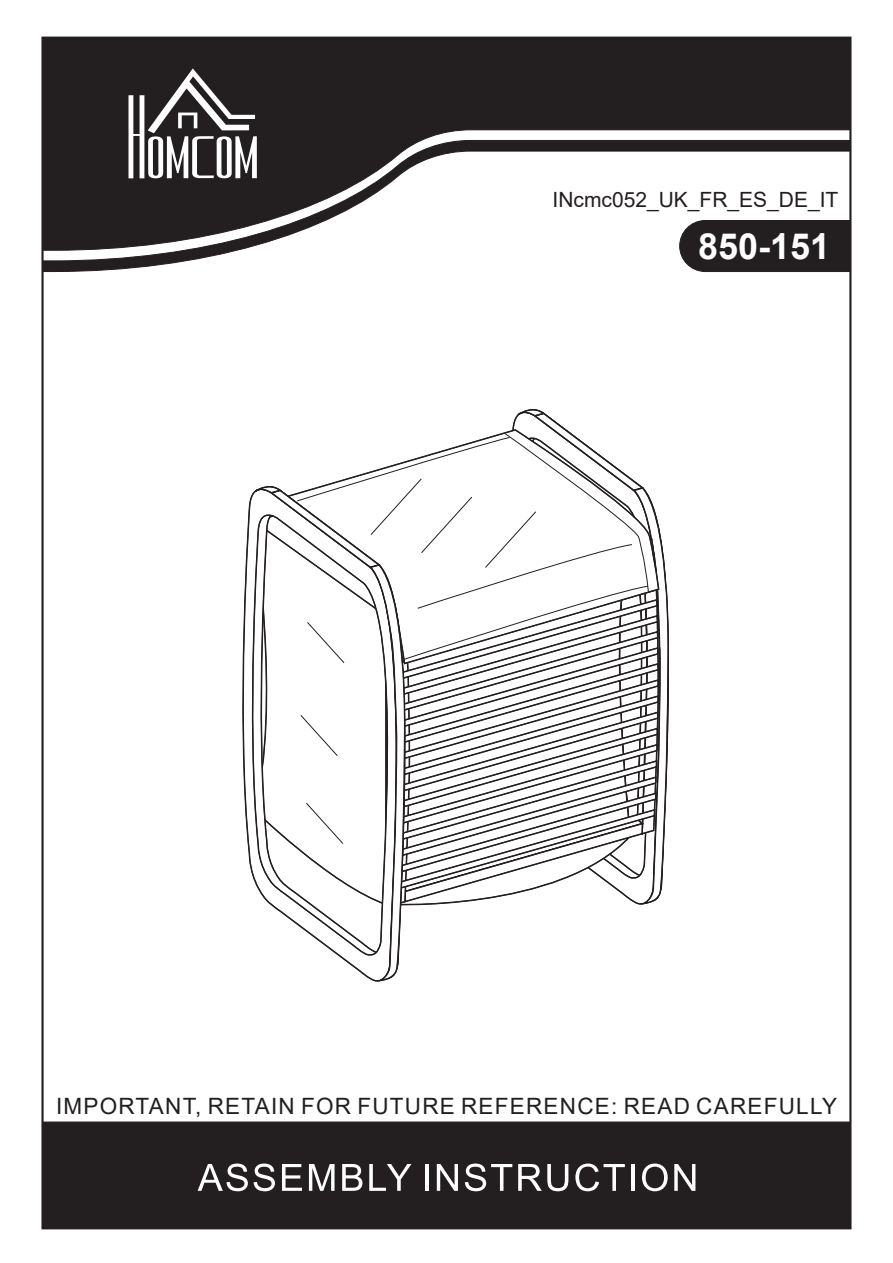
<style>
.page{position:relative;width:893px;height:1263px;background:#fff}
.page>*{position:absolute;margin:0;border:0;box-sizing:border-box;transform-origin:0 0}
.t1{font:700 36px "Arial";color:#fff}
.t2{font:22.5px "Arial";letter-spacing:.055em;color:#231f20}
.t3{font:21px "Arial";color:#231f20}
</style>
<div class="page">
<div style="left:42px;top:37px;width:809px;height:103px;background:#231f20"></div>
<svg style="left:42px;top:140px;width:809px;height:132px"></svg>
<svg style="left:129px;top:68px;width:128px;height:110px"></svg>
<div style="left:42px;top:1122px;width:809px;height:106px;background:#231f20"></div>
<svg style="left:198px;top:1163px;width:50px;height:28px"></svg>
<svg style="left:254px;top:1163px;width:21px;height:28px"></svg>
<svg style="left:282px;top:1164px;width:20px;height:27px"></svg>
<svg style="left:309px;top:1164px;width:26px;height:27px"></svg>
<svg style="left:342px;top:1164px;width:20px;height:27px"></svg>
<svg style="left:369px;top:1164px;width:42px;height:27px"></svg>
<hr style="left:425px;top:1164px;width:3px;height:27px;background:#fff">
<svg style="left:437px;top:1164px;width:21px;height:27px"></svg>
<svg style="left:465px;top:1163px;width:47px;height:28px"></svg>
<svg style="left:518px;top:1164px;width:50px;height:27px"></svg>
<svg style="left:575px;top:1163px;width:50px;height:28px"></svg>
<hr style="left:631px;top:1164px;width:4px;height:27px;background:#fff">
<svg style="left:642px;top:1163px;width:26px;height:28px"></svg>
<svg style="left:674px;top:1164px;width:21px;height:27px"></svg>
<svg style="left:242px;top:496px;width:9px;height:375px"></svg>
<svg style="left:251px;top:409px;width:418px;height:573px"></svg>
<p class="t3" style="left:552px;top:185px;width:287px">INcmc052_UK_FR_ES_DE_IT</p>
<h1 class="t1" style="left:698px;top:221px;width:134px">850-151</h1>
<p class="t2" style="left:56px;top:1090px;width:783px">IMPORTANT, RETAIN FOR FUTURE REFERENCE: READ CAREFULLY</p>
</div>
